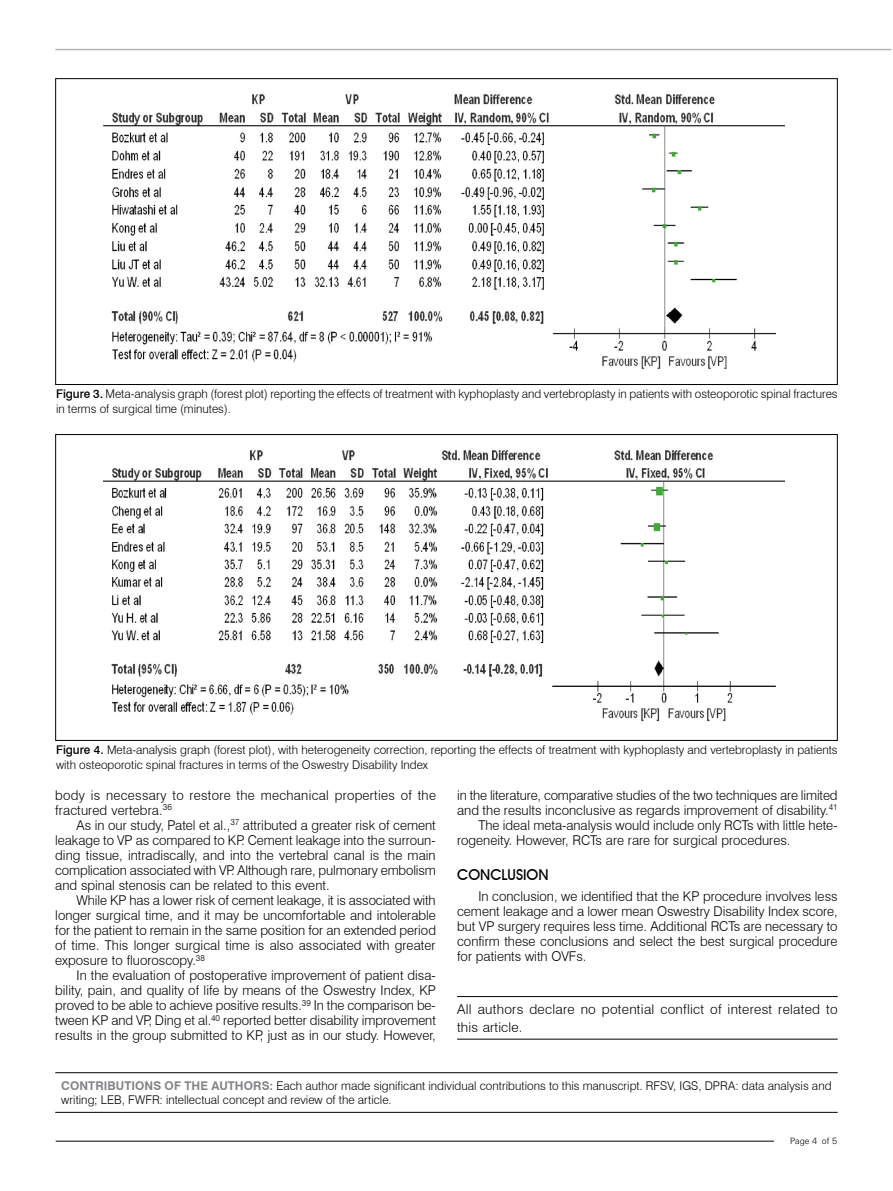
<style>
.page{position:relative;width:893px;height:1191px;background:#fff}
.page>*{position:absolute;margin:0;border:0;box-sizing:border-box;transform-origin:0 0}
.t1{font:500 15px "Avant Garde IT Cby BT";color:#000}
.t2{font:300 13.5px/15px "Swiss 721 BT";color:#000;text-align:justify}
.t3{font:300 13.5px/15px "Swiss 721 BT";letter-spacing:.02em;color:#000}
.t4{font:300 12px/15px "Swiss 721 BT";color:#000}
.t5{font:300 9px "Univers BQ";color:#000}
.s1{font-weight:500}
.s2{font-weight:700;color:#808285}
</style>
<div class="page">
<hr style="left:55px;top:49px;width:837px;height:1px;background:#000">
<hr style="left:56px;top:1140px;width:718px;height:1px;background:#000">
<hr style="left:457px;top:996px;width:381px;height:1px;background:#000">
<hr style="left:457px;top:1038px;width:381px;height:1px;background:#000">
<img style="left:104px;top:94px;width:681px;height:275px">
<img style="left:104px;top:450px;width:681px;height:272px">
<hr style="left:55px;top:1072px;width:783px;height:1px;background:#000">
<hr style="left:55px;top:1112px;width:783px;height:1px;background:#000">
<p class="t4" style="left:56px;top:386px;width:783px"><span class="s1">Figure 3.</span> Meta-analysis graph (forest plot) reporting the effects of treatment with kyphoplasty and vertebroplasty in patients with osteoporotic spinal fractures in terms of surgical time (minutes).</p>
<p class="t4" style="left:56px;top:742px;width:783px"><span class="s1">Figure 4.</span> Meta-analysis graph (forest plot), with heterogeneity correction, reporting the effects of treatment with kyphoplasty and vertebroplasty in patients with osteoporotic spinal fractures in terms of the Oswestry Disability Index</p>
<p class="t3" style="left:55px;top:788px;width:382px">body is necessary to restore the mechanical properties of the fractured vertebra.<sup>36</sup></p>
<p class="t2" style="left:55px;top:818px;width:382px;text-indent:21px">As in our study, Patel et al.,<sup>37</sup> attributed a greater risk of cement leakage to VP as compared to KP. Cement leakage into the surroun&shy;ding tissue, intradiscally, and into the vertebral canal is the main complication associated with VP. Although rare, pulmonary embolism and spinal stenosis can be related to this event.</p>
<p class="t2" style="left:55px;top:893px;width:382px;text-indent:21px">While KP has a lower risk of cement leakage, it is associated with longer surgical time, and it may be uncomfortable and intolerable for the patient to remain in the same position for an extended period of time. This longer surgical time is also associated with greater exposure to fluoroscopy.<sup>38</sup></p>
<p class="t2" style="left:55px;top:968px;width:382px;text-indent:21px">In the evaluation of postoperative improvement of patient disa&shy;bility, pain, and quality of life by means of the Oswestry Index, KP proved to be able to achieve positive results.<sup>39</sup> In the comparison be&shy;tween KP and VP, Ding et al.<sup>40</sup> reported better disability improvement results in the group submitted to KP, just as in our study. However,</p>
<p class="t2" style="left:457px;top:788px;width:382px">in the literature, comparative studies of the two techniques are limited</p>
<p class="t2" style="left:457px;top:803px;width:382px">and the results inconclusive as regards improvement of disability.<sup>41</sup></p>
<p class="t2" style="left:478px;top:818px;width:361px">The ideal meta-analysis would include only RCTs with little hete-</p>
<p class="t2" style="left:457px;top:833px;width:335px">rogeneity. However, RCTs are rare for surgical procedures.</p>
<p class="t1" style="left:457px;top:865px;width:93px">CONCLUSION</p>
<p class="t2" style="left:457px;top:888px;width:382px;text-indent:21px">In conclusion, we identified that the KP procedure involves less cement leakage and a lower mean Oswestry Disability Index score, but VP surgery requires less time. Additional RCTs are necessary to confirm these conclusions and select the best surgical procedure for patients with OVFs.</p>
<p class="t3" style="left:457px;top:1000px;width:382px;line-height:18px">All authors declare no potential conflict of interest related to this article.</p>
<p class="t4" style="left:61px;top:1079px;width:772px;line-height:13.5px"><span class="s2">CONTRIBUTIONS OF THE AUTHORS:</span> Each author made significant individual contributions to this manuscript. RFSV, IGS, DPRA: data analysis and writing; LEB, FWFR: intellectual concept and review of the article.</p>
<p class="t5" style="left:790px;top:1136px;width:49px">Page 4 of 5</p>
</div>
